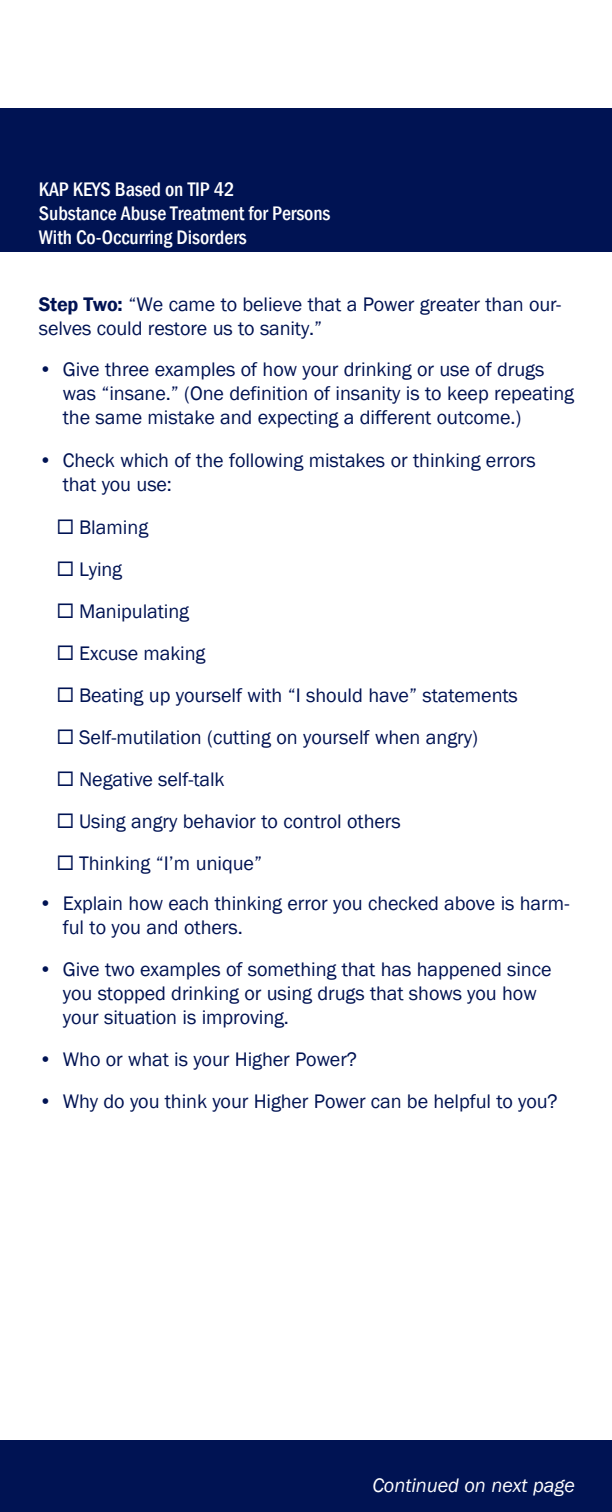
<style>
.page{position:relative;width:612px;height:1512px;background:#fff}
.page>*{position:absolute;margin:0;border:0;box-sizing:border-box;transform-origin:0 0}
.t1{font:20.2px/24px "Franklin Gothic";letter-spacing:-.005em;color:#001353}
.t2{font:20.2px/24px "Franklin Gothic Medium Cond";color:#fff}
.t3{font:italic 20.2px "Franklin Gothic";letter-spacing:-.005em;color:#fff}
.s1{font-family:"Franklin Gothic Demi"}
</style>
<div class="page">
<div style="left:0;top:108px;width:612px;height:144px;background:#001353"></div>
<div style="left:0;top:1440px;width:612px;height:72px;background:#001353"></div>
<p class="t2" style="left:39px;top:177px;width:293px">KAP KEYS Based on TIP 42<br>Substance Abuse Treatment for Persons<br>With Co-Occurring Disorders</p>
<p class="t1" style="left:39px;top:291px;width:524px"><span class="s1">Step Two:</span> “We came to believe that a Power greater than our&shy;selves could restore us to sanity.”</p>
<p class="t1" style="left:63px;top:357px;width:513px;text-indent:-24px">• Give three examples of how your drinking or use of drugs was “insane.” (One definition of insanity is to keep repeating the same mistake and expecting a different outcome.)</p>
<p class="t1" style="left:63px;top:447px;width:474px;text-indent:-24px">• Check which of the following mistakes or thinking errors that you use:</p>
<p class="t1" style="left:79px;top:515px;width:71px">Blaming</p>
<p class="t1" style="left:79px;top:557px;width:44px">Lying</p>
<p class="t1" style="left:79px;top:599px;width:112px">Manipulating</p>
<p class="t1" style="left:79px;top:641px;width:128px">Excuse making</p>
<p class="t1" style="left:79px;top:683px;width:440px">Beating up yourself with “I should have” statements</p>
<p class="t1" style="left:79px;top:725px;width:400px">Self-mutilation (cutting on yourself when angry)</p>
<p class="t1" style="left:79px;top:767px;width:147px">Negative self-talk</p>
<p class="t1" style="left:79px;top:809px;width:323px">Using angry behavior to control others</p>
<p class="t1" style="left:79px;top:851px;width:184px">Thinking “I’m unique”</p>
<p class="t1" style="left:63px;top:891px;width:508px;text-indent:-24px">• Explain how each thinking error you checked above is harm&shy;ful to you and others.</p>
<p class="t1" style="left:63px;top:957px;width:490px;text-indent:-24px">• Give two examples of something that has happened since you stopped drinking or using drugs that shows you how your situation is improving.</p>
<p class="t1" style="left:39px;top:1047px;width:320px">• Who or what is your Higher Power?</p>
<p class="t1" style="left:39px;top:1089px;width:520px">• Why do you think your Higher Power can be helpful to you?</p>
<p class="t3" style="left:372px;top:1474px;width:204px">Continued on next page</p>
</div>
